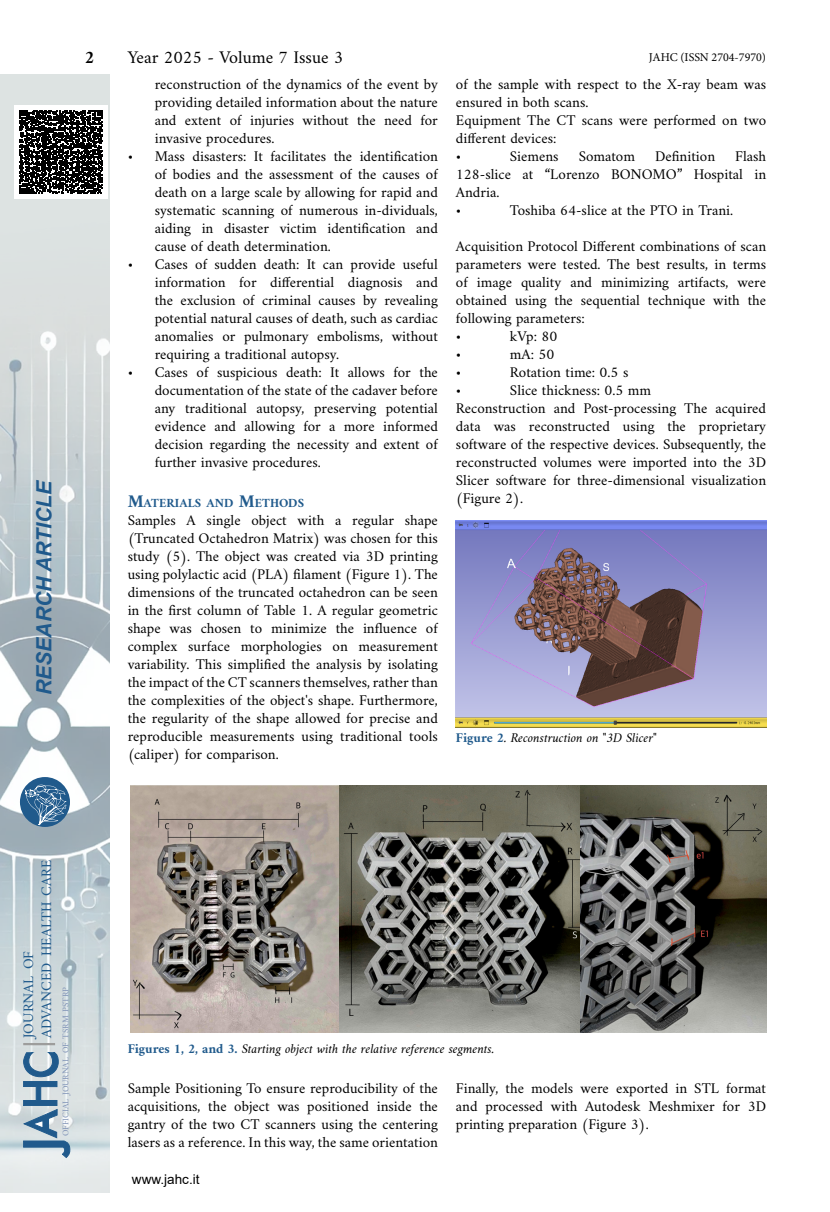
<style>
.page{position:relative;width:830px;height:1212px;background:#fff}
.page>*{position:absolute;margin:0;border:0;box-sizing:border-box;transform-origin:0 0}
.t1{font:italic 700 21px "Arial";letter-spacing:-.01em;color:#205a8c}
.t2{font:18px "Amiri";color:#000}
.t3{font:700 18px "Amiri";color:#000}
.t4{font:15px/18px "Amiri";color:#000;text-align:justify}
.t5{font:14.7px/18px "Amiri";color:#205a8c}
.t6{font:italic 13.5px "Amiri";color:#000}
.t7{font:13.5px "Arial";color:#000}
.t8{font:700 12.6px "Amiri";color:#205a8c}
.t9{font:12px "Minion Pro";color:#000}
.t10{font:8.85px "Amiri";color:#8093b7}
.s1{font-size:18px}
.s2{font-weight:700;font-style:normal;color:#205a8c}
</style>
<div class="page">
<img style="left:0;top:74px;width:109px;height:1118px">
<div style="left:20px;top:777px;width:50px;height:50px;background:#205a8c;border-radius:50%"></div>
<svg style="left:25px;top:785px;width:41px;height:40px"></svg>
<svg style="left:23px;top:1052px;width:48px;height:106px;background:#9fb6c7"></svg>
<hr style="left:23px;top:1043px;width:32px;height:2px;background:#9d9d9c">
<div style="left:14px;top:105px;width:94px;height:94px;background:#fff"></div>
<svg style="left:19px;top:110px;width:84px;height:84px"></svg>
<img style="left:131px;top:786px;width:634px;height:246px">
<img style="left:455px;top:520px;width:310px;height:207px">
<h1 class="t1" style="left:30px;top:695px;width:216px;rotate:-90deg">RESEARCH ARTICLE</h1>
<p class="t3" style="left:85px;top:46px;width:11px">2</p>
<p class="t2" style="left:128px;top:46px;width:217px">Year 2025 - Volume 7 Issue 3</p>
<p class="t9" style="left:648px;top:49px;width:119px">JAHC (ISSN 2704-7970)</p>
<p class="t4" style="left:155px;top:75px;width:284px">reconstruction of the dynamics of the event by providing detailed information about the nature and extent of injuries without the need for invasive procedures.</p>
<p class="t4" style="left:155px;top:147px;width:284px;text-indent:-27px">• Mass disasters: It facilitates the identification of bodies and the assessment of the causes of death on a large scale by allowing for rapid and systematic scanning of numerous in-dividuals, aiding in disaster victim identification and cause of death determination.</p>
<p class="t4" style="left:155px;top:255px;width:284px;text-indent:-27px">• Cases of sudden death: It can provide useful information for differential diagnosis and the exclusion of criminal causes by revealing potential natural causes of death, such as cardiac anomalies or pulmonary embolisms, without requiring a traditional autopsy.</p>
<p class="t4" style="left:155px;top:363px;width:284px;text-indent:-27px">• Cases of suspicious death: It allows for the documentation of the state of the cadaver before any traditional autopsy, preserving potential evidence and allowing for a more informed decision regarding the necessity and extent of further invasive procedures.</p>
<p class="t8" style="left:128px;top:495px;width:178px"><span class="s1">M</span>ATERIALS AND <span class="s1">M</span>ETHODS</p>
<p class="t4" style="left:128px;top:511px;width:311px">Samples A single object with a regular shape (Truncated Octahedron Matrix) was chosen for this study (5). The object was created via 3D printing using polylactic acid (PLA) filament (Figure 1). The dimensions of the truncated octahedron can be seen in the first column of Table 1. A regular geometric shape was chosen to minimize the influence of complex surface morphologies on measurement variability. This simplified the analysis by isolating the impact of the CT scanners themselves, rather than the complexities of the object's shape. Furthermore, the regularity of the shape allowed for precise and reproducible measurements using traditional tools (caliper) for comparison.</p>
<p class="t4" style="left:455px;top:75px;width:311px;text-align:left">of the sample with respect to the X-ray beam was ensured in both scans.<br>Equipment The CT scans were performed on two different devices:<br>•</p>
<p class="t4" style="left:509px;top:147px;width:50px">Siemens</p>
<p class="t4" style="left:578px;top:147px;width:58px">Somatom</p>
<p class="t4" style="left:654px;top:147px;width:62px">Definition</p>
<p class="t4" style="left:455px;top:147px;width:311px;text-align:left;text-indent:279px">Flash<br>128-slice at “Lorenzo BONOMO” Hospital in<br>Andria.<br>•</p>
<p class="t4" style="left:509px;top:201px;width:225px">Toshiba 64-slice at the PTO in Trani.</p>
<p class="t4" style="left:455px;top:237px;width:311px;text-align:left">Acquisition Protocol Different combinations of scan parameters were tested. The best results, in terms of image quality and minimizing artifacts, were obtained using the sequential technique with the following parameters:<br>•</p>
<p class="t4" style="left:509px;top:327px;width:49px">kVp: 80</p>
<p class="t4" style="left:455px;top:345px;width:7px">•</p>
<p class="t4" style="left:509px;top:345px;width:46px">mA: 50</p>
<p class="t4" style="left:455px;top:363px;width:7px">•</p>
<p class="t4" style="left:509px;top:363px;width:120px">Rotation time: 0.5 s</p>
<p class="t4" style="left:455px;top:381px;width:7px">•</p>
<p class="t4" style="left:455px;top:381px;width:311px;text-align:left;text-indent:54px">Slice thickness: 0.5 mm<br>Reconstruction and Post-processing The acquired data was reconstructed using the proprietary software of the respective devices. Subsequently, the reconstructed volumes were imported into the 3D Slicer software for three-dimensional visualization (Figure 2).</p>
<p class="t6" style="left:455px;top:730px;width:202px"><span class="s2">Figure 2</span>. Reconstruction on "3D Slicer"</p>
<p class="t5" style="left:19px;top:1038px;width:179px;rotate:-90deg">journal of<br>advanced health care</p>
<p class="t10" style="left:60px;top:1136px;width:151px;rotate:-90deg">official journal of tsrm pstrp</p>
<p class="t6" style="left:128px;top:1040px;width:368px"><span class="s2">Figures 1, 2, and 3.</span> Starting object with the relative reference segments.</p>
<p class="t4" style="left:128px;top:1078px;width:311px">Sample Positioning To ensure reproducibility of the acquisitions, the object was positioned inside the gantry of the two CT scanners using the centering lasers as a reference. In this way, the same orientation</p>
<p class="t4" style="left:455px;top:1078px;width:311px">Finally, the models were exported in STL format and processed with Autodesk Meshmixer for 3D printing preparation (Figure 3).</p>
<p class="t7" style="left:132px;top:1170px;width:69px">www.jahc.it</p>
</div>
